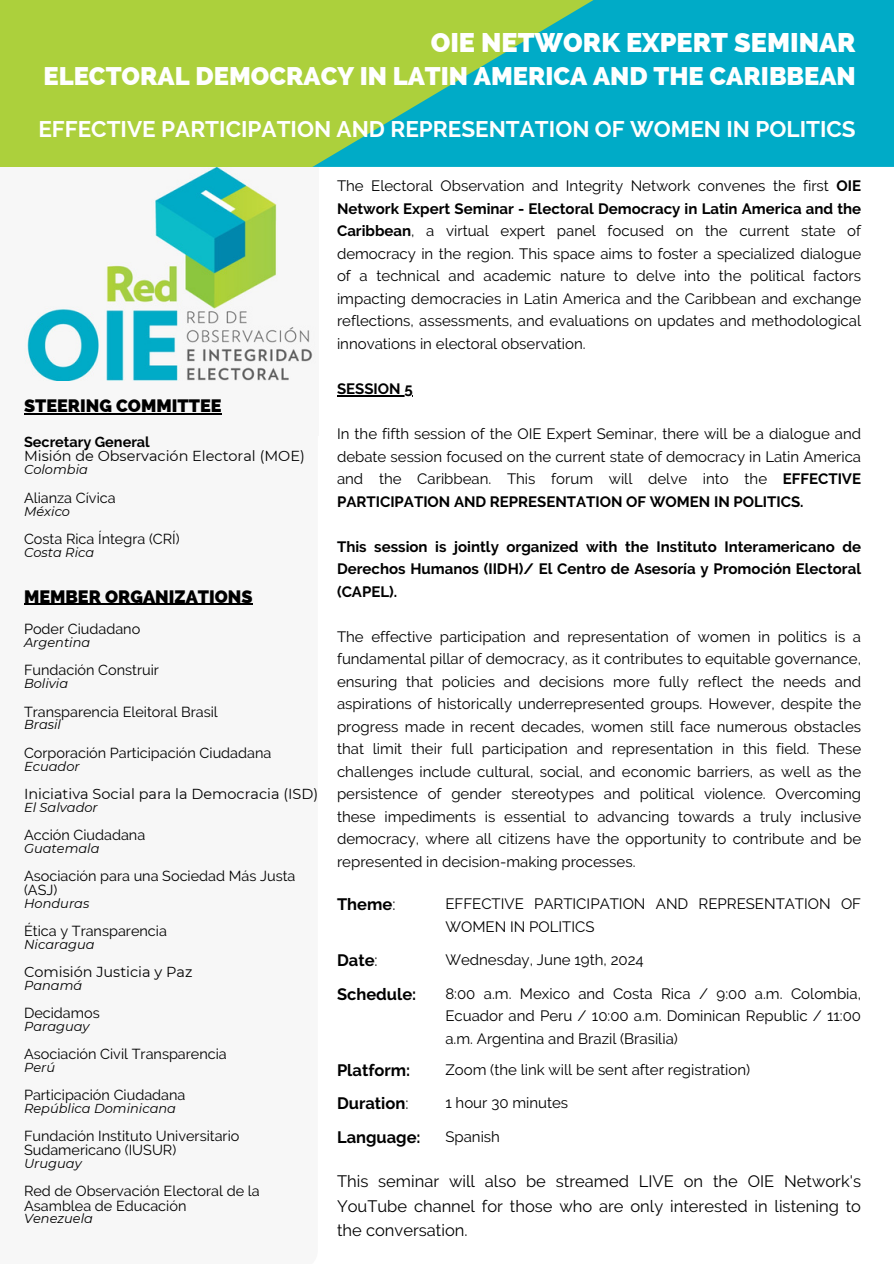
<style>
.page{position:relative;width:894px;height:1264px;background:#fff}
.page>*{position:absolute;margin:0;border:0;box-sizing:border-box;transform-origin:0 0}
.t1{font:800 27px "Raleway";color:#fff}
.t2{font:800 25.5px "Raleway";color:#fff}
.t3{font:700 22.5px "Raleway";color:#fff}
.t4{font:800 18px "Raleway";color:#000}
.t5{font:16.5px/24.8px "Raleway";color:#000;text-align:justify}
.t6{font:700 16.5px "Raleway";color:#000}
.t7{font:15px/22.5px "Raleway";color:#000;text-align:justify}
.t8{font:700 15px/22.5px "Raleway";color:#000;text-align:justify}
.t9{font:14.4px/14.1px "Raleway";color:#000}
.t10{font:14.4px "Montserrat";color:#000}
.t11{font:700 14.4px "Raleway";color:#000}
.t12{font:italic 12.9px "Montserrat";color:#000}
.s1{font-weight:700}
.s2{font-weight:400}
</style>
<div class="page">
<div style="left:638px;top:0;width:255px;height:167px;background:#00abc7"></div>
<svg style="left:0;top:0;width:638px;height:167px;background:#7ac564"></svg>
<hr style="left:337px;top:395px;width:75px;height:1px;background:#000">
<div style="left:0;top:167px;width:318px;height:268px;background:#f7f7f7"></div>
<img style="left:27px;top:167px;width:286px;height:213px">
<hr style="left:24px;top:413px;width:197px;height:1px;background:#000">
<hr style="left:24px;top:603px;width:228px;height:2px;background:#000">
<h3 class="t1" style="left:430px;top:26px;width:426px">OIE NETWORK EXPERT SEMINAR</h3>
<h3 class="t2" style="left:43px;top:61px;width:813px">ELECTORAL DEMOCRACY IN LATIN AMERICA AND THE CARIBBEAN</h3>
<p class="t3" style="left:38px;top:116px;width:818px">EFFECTIVE PARTICIPATION AND REPRESENTATION OF WOMEN IN POLITICS</p>
<p class="t4" style="left:24px;top:395px;width:199px">STEERING COMMITTEE</p>
<p class="t11" style="left:24px;top:434px;width:127px">Secretary General</p>
<p class="t10" style="left:24px;top:447px;width:282px">Misión de Observación Electoral (MOE)</p>
<p class="t12" style="left:24px;top:462px;width:65px">Colombia</p>
<p class="t9" style="left:24px;top:490px;width:93px">Alianza Cívica</p>
<p class="t12" style="left:24px;top:503px;width:48px">México</p>
<p class="t9" style="left:24px;top:531px;width:157px">Costa Rica Íntegra (CRÍ)</p>
<p class="t12" style="left:24px;top:544px;width:72px">Costa Rica</p>
<p class="t4" style="left:24px;top:585px;width:230px">MEMBER ORGANIZATIONS</p>
<p class="t9" style="left:24px;top:622px;width:118px">Poder Ciudadano</p>
<p class="t12" style="left:24px;top:635px;width:68px">Argentina</p>
<p class="t9" style="left:24px;top:663px;width:136px">Fundación Construir</p>
<p class="t12" style="left:24px;top:676px;width:46px">Bolivia</p>
<p class="t9" style="left:24px;top:704px;width:195px">Transparencia Eleitoral Brasil</p>
<p class="t12" style="left:24px;top:717px;width:39px">Brasil</p>
<p class="t9" style="left:24px;top:745px;width:249px">Corporación Participación Ciudadana</p>
<p class="t12" style="left:24px;top:758px;width:57px">Ecuador</p>
<p class="t10" style="left:24px;top:784px;width:295px">Iniciativa Social para la Democracia (ISD)</p>
<p class="t12" style="left:24px;top:799px;width:75px">El Salvador</p>
<p class="t9" style="left:24px;top:827px;width:123px">Acción Ciudadana</p>
<p class="t12" style="left:24px;top:840px;width:77px">Guatemala</p>
<p class="t9" style="left:24px;top:868px;width:273px">Asociación para una Sociedad Más Justa (ASJ)</p>
<p class="t12" style="left:24px;top:895px;width:67px">Honduras</p>
<p class="t9" style="left:24px;top:923px;width:144px">Ética y Transparencia</p>
<p class="t12" style="left:24px;top:936px;width:72px">Nicaragua</p>
<p class="t10" style="left:24px;top:963px;width:170px">Comisión Justicia y Paz</p>
<p class="t12" style="left:24px;top:977px;width:60px">Panamá</p>
<p class="t9" style="left:24px;top:1005px;width:77px">Decidamos</p>
<h5 class="t12" style="left:24px;top:1018px;width:67px">Paraguay</h5>
<p class="t9" style="left:24px;top:1047px;width:204px">Asociación Civil Transparencia</p>
<h5 class="t12" style="left:24px;top:1059px;width:33px">Perú</h5>
<p class="t9" style="left:24px;top:1088px;width:163px">Participación Ciudadana</p>
<h4 class="t12" style="left:24px;top:1100px;width:153px">República Dominicana</h4>
<p class="t9" style="left:24px;top:1129px;width:217px">Fundación Instituto Universitario<br>Sudamericano (IUSUR)</p>
<h4 class="t12" style="left:24px;top:1155px;width:59px">Uruguay</h4>
<p class="t9" style="left:24px;top:1184px;width:237px">Red de Observación Electoral de la<br>Asamblea de Educación</p>
<h5 class="t12" style="left:24px;top:1210px;width:70px">Venezuela</h5>
<p class="t7" style="left:337px;top:175px;width:525px">The Electoral Observation and Integrity Network convenes the first <span class="s1">OIE Network Expert Seminar - Electoral Democracy in Latin America and the Caribbean</span>, a virtual expert panel focused on the current state of democracy in the region. This space aims to foster a specialized dialogue of a technical and academic nature to delve into the political factors impacting democracies in Latin America and the Caribbean and exchange reflections, assessments, and evaluations on updates and methodological innovations in electoral observation.</p>
<p class="t8" style="left:337px;top:377px;width:77px">SESSION 5</p>
<h1 class="t7" style="left:337px;top:422px;width:525px">In the fifth session of the OIE Expert Seminar, there will be a dialogue and debate session focused on the current state of democracy in Latin America and the Caribbean. This forum will delve into the <span class="s1">EFFECTIVE PARTICIPATION AND REPRESENTATION OF WOMEN IN POLITICS.</span></h1>
<h2 class="t8" style="left:337px;top:535px;width:525px">This session is jointly organized with the Instituto Interamericano de Derechos Humanos (IIDH)/ El Centro de Asesoría y Promoción Electoral (CAPEL).</h2>
<p class="t7" style="left:337px;top:625px;width:525px">The effective participation and representation of women in politics is a fundamental pillar of democracy, as it contributes to equitable governance, ensuring that policies and decisions more fully reflect the needs and aspirations of historically underrepresented groups. However, despite the progress made in recent decades, women still face numerous obstacles that limit their full participation and representation in this field. These challenges include cultural, social, and economic barriers, as well as the persistence of gender stereotypes and political violence. Overcoming these impediments is essential to advancing towards a truly inclusive democracy, where all citizens have the opportunity to contribute and be represented in decision-making processes.</p>
<p class="t6" style="left:337px;top:894px;width:60px">Theme<span class="s2">:</span></p>
<p class="t6" style="left:337px;top:950px;width:42px">Date<span class="s2">:</span></p>
<p class="t6" style="left:337px;top:984px;width:81px">Schedule:</p>
<h3 class="t6" style="left:337px;top:1060px;width:75px">Platform:</h3>
<p class="t6" style="left:337px;top:1093px;width:73px">Duration<span class="s2">:</span></p>
<p class="t6" style="left:337px;top:1127px;width:85px">Language:</p>
<p class="t7" style="left:445px;top:892px;width:417px">EFFECTIVE PARTICIPATION AND REPRESENTATION OF<br>WOMEN IN POLITICS</p>
<p class="t7" style="left:445px;top:948px;width:200px">Wednesday, June 19th, 2024</p>
<p class="t7" style="left:445px;top:982px;width:417px">8:00 a.m. Mexico and Costa Rica / 9:00 a.m. Colombia, Ecuador and Peru / 10:00 a.m. Dominican Republic / 11:00 a.m. Argentina and Brazil (Brasilia)</p>
<p class="t7" style="left:445px;top:1058px;width:306px">Zoom (the link will be sent after registration)</p>
<p class="t7" style="left:445px;top:1091px;width:124px">1 hour 30 minutes</p>
<p class="t7" style="left:445px;top:1125px;width:56px">Spanish</p>
<h6 class="t5" style="left:337px;top:1168px;width:525px">This seminar will also be streamed LIVE on the OIE Network's YouTube channel for those who are only interested in listening to the conversation.</h6>
</div>
